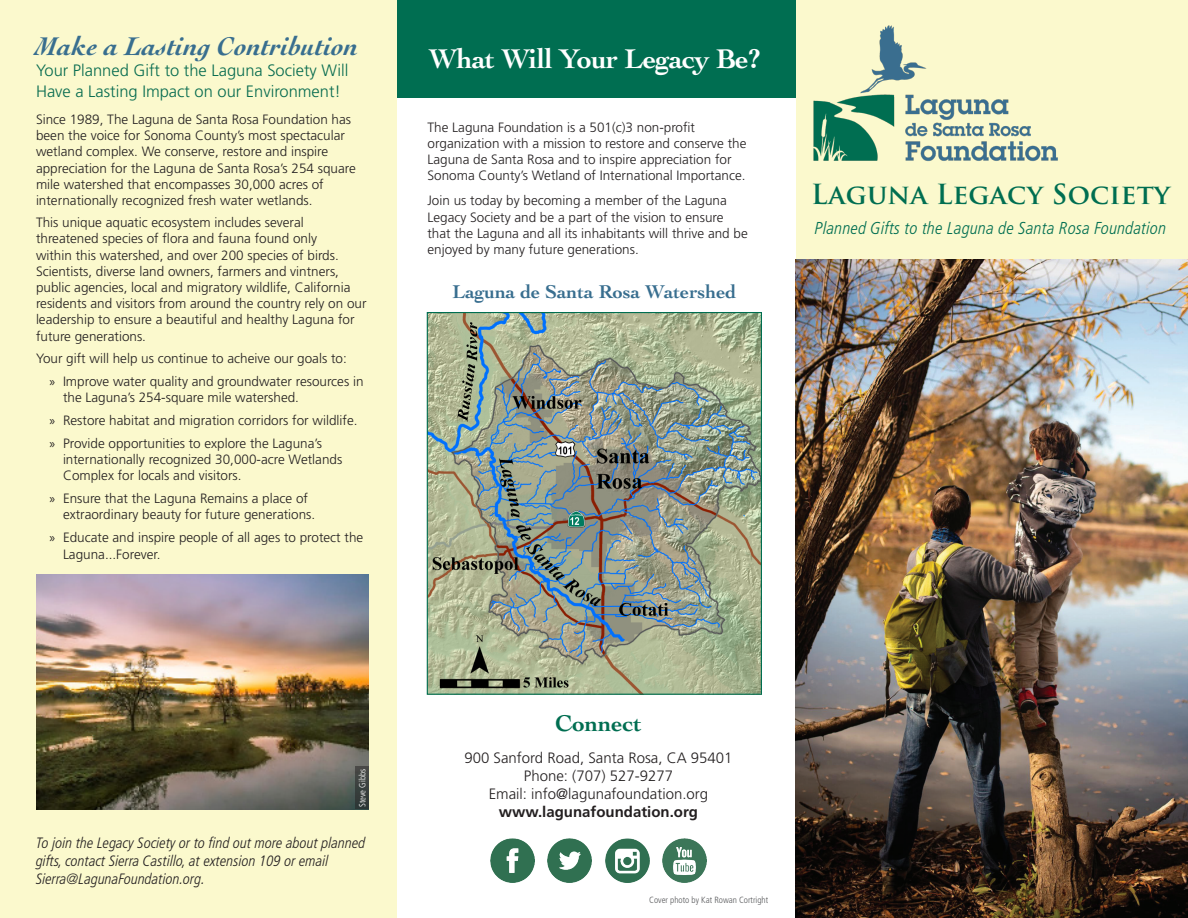
<style>
.page{position:relative;width:1188px;height:918px;background:#fff}
.page>*{position:absolute;margin:0;border:0;box-sizing:border-box;transform-origin:0 0}
.t1{font:700 28.5px "Cochin LT Std";letter-spacing:-.02em;color:#fff}
.t2{font:italic 700 27px "Cochin LT Std";color:#386e8f}
.t3{font:700 27px "Trajan Pro";letter-spacing:.01em;color:#006e51}
.t4{font:700 24px "Cochin LT Std";color:#006e51}
.t5{font:700 19.5px "Cochin LT Std";color:#386e8f}
.t6{font:italic 300 condensed 17.25px "Frutiger LT Pro";letter-spacing:.01em;color:#006e51}
.t7{font:300 16.5px/21px "Frutiger LT Std";color:#086c50}
.t8{font:italic 300 condensed 15px/18px "Frutiger LT Pro";color:#231f20}
.t9{font:300 15px "Frutiger LT Std";color:#231f20}
.t10{font:700 15px "Frutiger LT Std";color:#231f20}
.Paragraph_Style_1{font:300 13.5px/16.2px "Frutiger LT Std";color:#231f20}
.t11{font:300 condensed 9px "Frutiger LT Std";color:#57585a}
.t12{font:300 condensed 9px "Frutiger LT Std";color:#fff}
.s1{font-family:"Myriad Pro";font-weight:400}
</style>
<div class="page">
<div style="left:796px;top:0;width:392px;height:918px;background:#fbf9cd"></div>
<div style="left:0;top:0;width:397px;height:918px;background:#fbf9cd"></div>
<div style="left:397px;top:0;width:399px;height:98px;background:#006e51"></div>
<img style="left:813px;top:25px;width:245px;height:137px">
<img style="left:429px;top:314px;width:331px;height:379px">
<div style="left:427px;top:312px;width:335px;height:383px;border:1px solid #006e51"></div>
<img style="left:796px;top:260px;width:392px;height:658px">
<img style="left:36px;top:575px;width:333px;height:234px">
<img style="left:490px;top:838px;width:44px;height:44px">
<img style="left:548px;top:838px;width:44px;height:44px">
<img style="left:605px;top:838px;width:44px;height:44px">
<img style="left:663px;top:838px;width:44px;height:44px">
<svg style="left:356px;top:767px;width:13px;height:42px"></svg>
<p class="t2" style="left:36px;top:31px;width:324px">Make a Lasting Contribution</p>
<p class="t7" style="left:36px;top:60px;width:314px">Your Planned Gift to the Laguna Society Will<br>Have a Lasting Impact on our Environment!</p>
<p class="Paragraph_Style_1" style="left:36px;top:111px;width:321px">Since 1989, The Laguna de Santa Rosa Foundation has been the voice for Sonoma County’s most spectacular wetland complex. We conserve, restore and inspire appreciation for the Laguna de Santa Rosa’s 254 square mile watershed that encompasses 30,000 acres of internationally recognized fresh water wetlands.</p>
<p class="Paragraph_Style_1" style="left:36px;top:215px;width:332px">This unique aquatic ecosystem includes several threatened species of flora and fauna found only<br>within this watershed, and over 200 species of birds.<br>Scientists, diverse land owners, farmers and vintners, public agencies, local and migratory wildlife, California residents and visitors from around the country rely on our leadership to ensure a beautiful and healthy Laguna for future generations.</p>
<p class="Paragraph_Style_1" style="left:36px;top:350px;width:312px">Your gift will help us continue to acheive our goals to:</p>
<p class="Paragraph_Style_1" style="left:63px;top:373px;width:302px;text-indent:-14px"><span class="s1">»</span> Improve water quality and groundwater resources in the Laguna’s 254-square mile watershed.</p>
<p class="Paragraph_Style_1" style="left:50px;top:412px;width:310px"><span class="s1">»</span> Restore habitat and migration corridors for wildlife.</p>
<p class="Paragraph_Style_1" style="left:63px;top:435px;width:281px;text-indent:-14px"><span class="s1">»</span> Provide opportunities to explore the Laguna’s internationally recognized 30,000-acre Wetlands<br>Complex for locals and visitors.</p>
<p class="Paragraph_Style_1" style="left:63px;top:491px;width:254px;text-indent:-14px"><span class="s1">»</span> Ensure that the Laguna Remains a place of extraordinary beauty for future generations.</p>
<p class="Paragraph_Style_1" style="left:63px;top:530px;width:302px;text-indent:-14px"><span class="s1">»</span> Educate and inspire people of all ages to protect the<br>Laguna...Forever.</p>
<p class="t1" style="left:429px;top:42px;width:334px">What Will Your Legacy Be?</p>
<p class="Paragraph_Style_1" style="left:428px;top:119px;width:321px">The Laguna Foundation is a 501(c)3 non-profit organization with a mission to restore and conserve the Laguna de Santa Rosa and to inspire appreciation for Sonoma County’s Wetland of International Importance.</p>
<p class="Paragraph_Style_1" style="left:428px;top:193px;width:322px">Join us today by becoming a member of the Laguna Legacy Society and be a part of the vision to ensure that the Laguna and all its inhabitants will thrive and be enjoyed by many future generations.</p>
<p class="t5" style="left:452px;top:280px;width:285px">Laguna de Santa Rosa Watershed</p>
<p class="t3" style="left:811px;top:177px;width:360px">Laguna Legacy Society</p>
<p class="t6" style="left:815px;top:218px;width:353px">Planned Gifts to the Laguna de Santa Rosa Foundation</p>
<p class="t12" style="left:357px;top:807px;width:40px;rotate:-90deg">Steve Gibbs</p>
<p class="t8" style="left:36px;top:834px;width:331px">To join the Legacy Society or to find out more about planned gifts, contact Sierra Castillo, at extension 109 or email<br>Sierra@LagunaFoundation.org.</p>
<p class="t4" style="left:555px;top:709px;width:88px">Connect</p>
<p class="t9" style="left:464px;top:749px;width:270px">900 Sanford Road, Santa Rosa, CA 95401</p>
<p class="t9" style="left:524px;top:767px;width:151px">Phone: (707) 527-9277</p>
<p class="t9" style="left:489px;top:785px;width:221px">Email: info@lagunafoundation.org</p>
<p class="t10" style="left:499px;top:803px;width:201px">www.lagunafoundation.org</p>
<p class="t11" style="left:649px;top:895px;width:121px">Cover photo by Kat Rowan Cortright</p>
</div>
